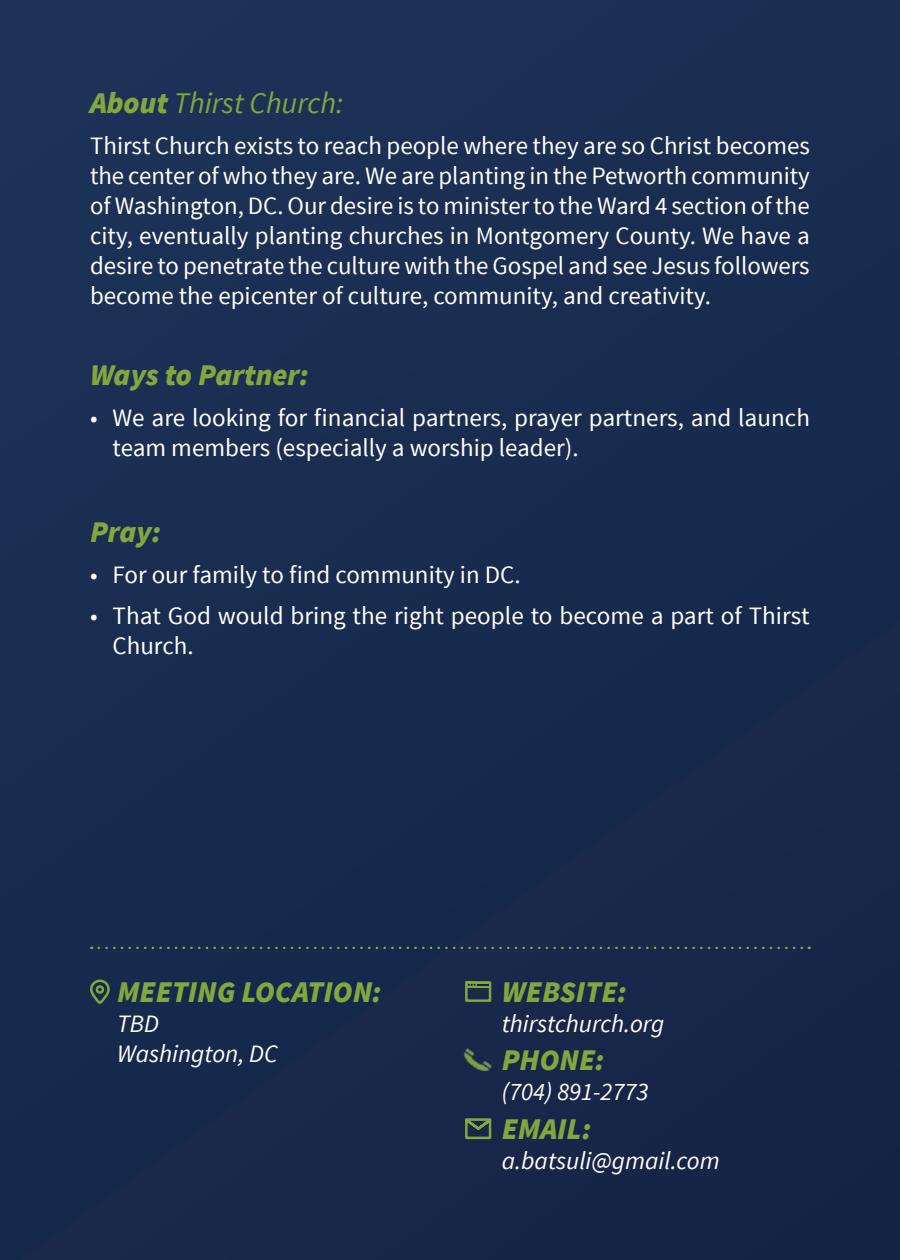
<style>
.page{position:relative;width:900px;height:1260px;background:#182b4e}
.page>*{position:absolute;margin:0;border:0;box-sizing:border-box;transform-origin:0 0}
.header_back{font:italic 900 30px "Source Sans Pro";color:#81a73e}
.header_back-2{font:italic 30px "Source Sans Pro";color:#81a73e}
.Paragraph__About{font:25px/30px "Source Sans Pro";color:#fff}
.header_back-3{font:italic 25px "Source Sans Pro";color:#fff}
.s1{font-weight:900}
</style>
<div class="page">
<svg style="left:99px;top:947px;width:711px;height:2px"></svg>
<svg style="left:90px;top:979px;width:20px;height:25px"></svg>
<div style="left:96px;top:985px;width:8px;height:9px;border:2px solid #81a73e;border-radius:50%"></div>
<svg style="left:465px;top:1118px;width:27px;height:22px"></svg>
<div style="left:465px;top:981px;width:26px;height:21px;border:2px solid #81a73e"></div>
<div style="left:466px;top:982px;width:24px;height:6px;background:#81a73e"></div>
<svg style="left:468px;top:984px;width:21px;height:2px"></svg>
<img style="left:463px;top:1048px;width:29px;height:24px">
<p class="header_back-2" style="left:90px;top:84px;width:255px"><span class="s1">About</span> Thirst Church:</p>
<p class="Paragraph__About" style="left:90px;top:131px;width:722px;text-align:justify">Thirst Church exists to reach people where they are so Christ becomes the center of who they are. We are planting in the Petworth community of Washington, DC. Our desire is to minister to the Ward 4 section of the city, eventually planting churches in Montgomery County. We have a desire to penetrate the culture with the Gospel and see Jesus followers become the epicenter of culture, community, and creativity.</p>
<p class="header_back" style="left:90px;top:355px;width:220px">Ways to Partner:</p>
<p class="Paragraph__About" style="left:112px;top:403px;width:699px;text-indent:-22px">• We are looking for financial partners, prayer partners, and launch team members (especially a worship leader).</p>
<p class="header_back" style="left:90px;top:512px;width:73px">Pray:</p>
<p class="Paragraph__About" style="left:90px;top:560px;width:432px">• For our family to find community in DC.</p>
<p class="Paragraph__About" style="left:112px;top:601px;width:699px;text-indent:-22px">• That God would bring the right people to become a part of Thirst<br>Church.</p>
<p class="header_back" style="left:117px;top:972px;width:266px">MEETING LOCATION:</p>
<p class="header_back" style="left:502px;top:972px;width:127px">WEBSITE:</p>
<p class="header_back-3" style="left:502px;top:1008px;width:164px">thirstchurch.org</p>
<p class="header_back" style="left:502px;top:1041px;width:104px">PHONE:</p>
<p class="header_back-3" style="left:502px;top:1077px;width:148px">(704) 891-2773</p>
<p class="header_back" style="left:502px;top:1110px;width:91px">EMAIL:</p>
<p class="header_back-3" style="left:502px;top:1145px;width:220px">a.batsuli@gmail.com</p>
<p class="header_back-3" style="left:117px;top:1008px;width:44px">TBD</p>
<p class="header_back-3" style="left:117px;top:1038px;width:162px">Washington, DC</p>
</div>
